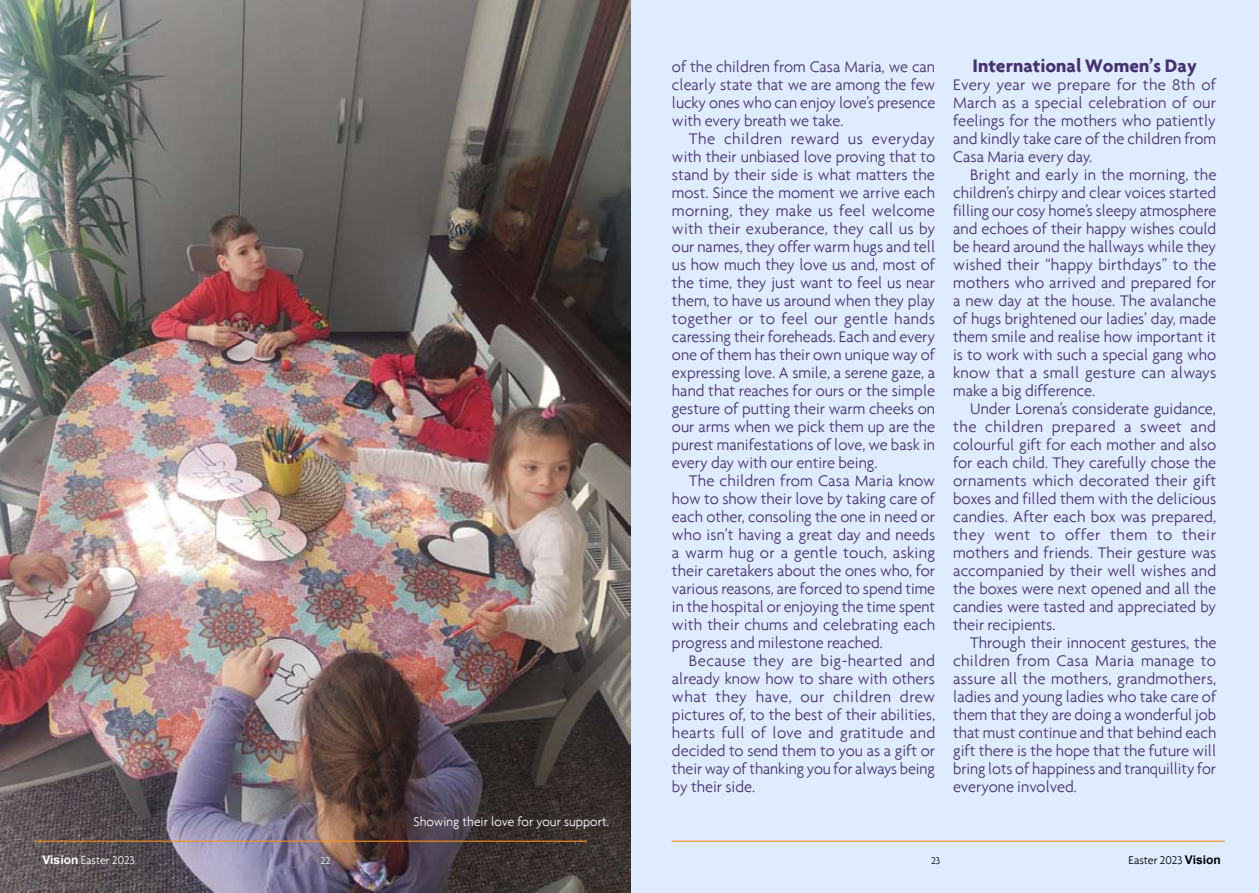
<style>
.page{position:relative;width:1259px;height:893px;background:#dfecff}
.page>*{position:absolute;margin:0;border:0;box-sizing:border-box;transform-origin:0 0}
.t1{font:700 19.5px "Agenda";color:#45316e}
.t2{font:300 16.5px/18px "Agenda";color:#45316e;text-align:justify}
.t3{font:300 13.5px "Agenda";color:#fff}
.t4{font:300 12px "Agenda";color:#fff}
.t5{font:300 12px "Agenda";color:#000}
.t6{font:300 10.5px "Agenda";color:#fff}
.t7{font:300 10.5px "Agenda";color:#000}
.s1{font-family:"Arial";font-weight:700}
</style>
<div class="page">
<img style="left:0;top:0;width:631px;height:893px">
<hr style="left:34px;top:841px;width:553px;height:1px;background:#f7901e">
<hr style="left:672px;top:841px;width:552px;height:1px;background:#f7901e">
<p class="t3" style="left:413px;top:814px;width:197px">Showing their love for your support.</p>
<p class="t2" style="left:672px;top:57px;width:265px">of the children from Casa Maria, we can clearly state that we are among the few lucky ones who can enjoy love’s presence with every breath we take.</p>
<p class="t2" style="left:672px;top:129px;width:265px;text-indent:17px">The children reward us everyday with their unbiased love proving that to stand by their side is what matters the most. Since the moment we arrive each morning, they make us feel welcome with their exuberance, they call us by our names, they offer warm hugs and tell us how much they love us and, most of the time, they just want to feel us near them, to have us around when they play together or to feel our gentle hands caressing their foreheads. Each and every one of them has their own unique way of expressing love. A smile, a serene gaze, a hand that reaches for ours or the simple gesture of putting their warm cheeks on our arms when we pick them up are the purest manifestations of love, we bask in every day with our entire being.</p>
<p class="t2" style="left:672px;top:471px;width:265px;text-indent:17px">The children from Casa Maria know how to show their love by taking care of each other, consoling the one in need or who isn’t having a great day and needs a warm hug or a gentle touch, asking their caretakers about the ones who, for various reasons, are forced to spend time in the hospital or enjoying the time spent with their chums and celebrating each progress and milestone reached.</p>
<p class="t2" style="left:672px;top:651px;width:265px;text-indent:17px">Because they are big-hearted and already know how to share with others what they have, our children drew pictures of, to the best of their abilities, hearts full of love and gratitude and decided to send them to you as a gift or their way of thanking you for always being by their side.</p>
<p class="t1" style="left:972px;top:54px;width:226px">International Women’s Day</p>
<p class="t2" style="left:953px;top:75px;width:264px">Every year we prepare for the 8th of March as a special celebration of our feelings for the mothers who patiently and kindly take care of the children from Casa Maria every day.</p>
<p class="t2" style="left:953px;top:165px;width:265px;text-indent:17px">Bright and early in the morning, the children’s chirpy and clear voices started filling our cosy home’s sleepy atmosphere and echoes of their happy wishes could be heard around the hallways while they wished their “happy birthdays” to the mothers who arrived and prepared for a new day at the house. The avalanche of hugs brightened our ladies’ day, made them smile and realise how important it is to work with such a special gang who know that a small gesture can always make a big difference.</p>
<p class="t2" style="left:953px;top:399px;width:265px;text-indent:17px">Under Lorena’s considerate guidance, the children prepared a sweet and colourful gift for each mother and also for each child. They carefully chose the ornaments which decorated their gift boxes and filled them with the delicious candies. After each box was prepared, they went to offer them to their mothers and friends. Their gesture was accompanied by their well wishes and the boxes were next opened and all the candies were tasted and appreciated by their recipients.</p>
<p class="t2" style="left:953px;top:633px;width:265px;text-indent:17px">Through their innocent gestures, the children from Casa Maria manage to assure all the mothers, grandmothers, ladies and young ladies who take care of them that they are doing a wonderful job that must continue and that behind each gift there is the hope that the future will bring lots of happiness and tranquillity for everyone involved.</p>
<p class="t4" style="left:43px;top:853px;width:94px"><span class="s1">Vision</span> Easter 2023</p>
<p class="t6" style="left:320px;top:854px;width:11px">22</p>
<p class="t7" style="left:931px;top:854px;width:11px">23</p>
<p class="t5" style="left:1128px;top:853px;width:94px">Easter 2023 <span class="s1">Vision</span></p>
</div>
